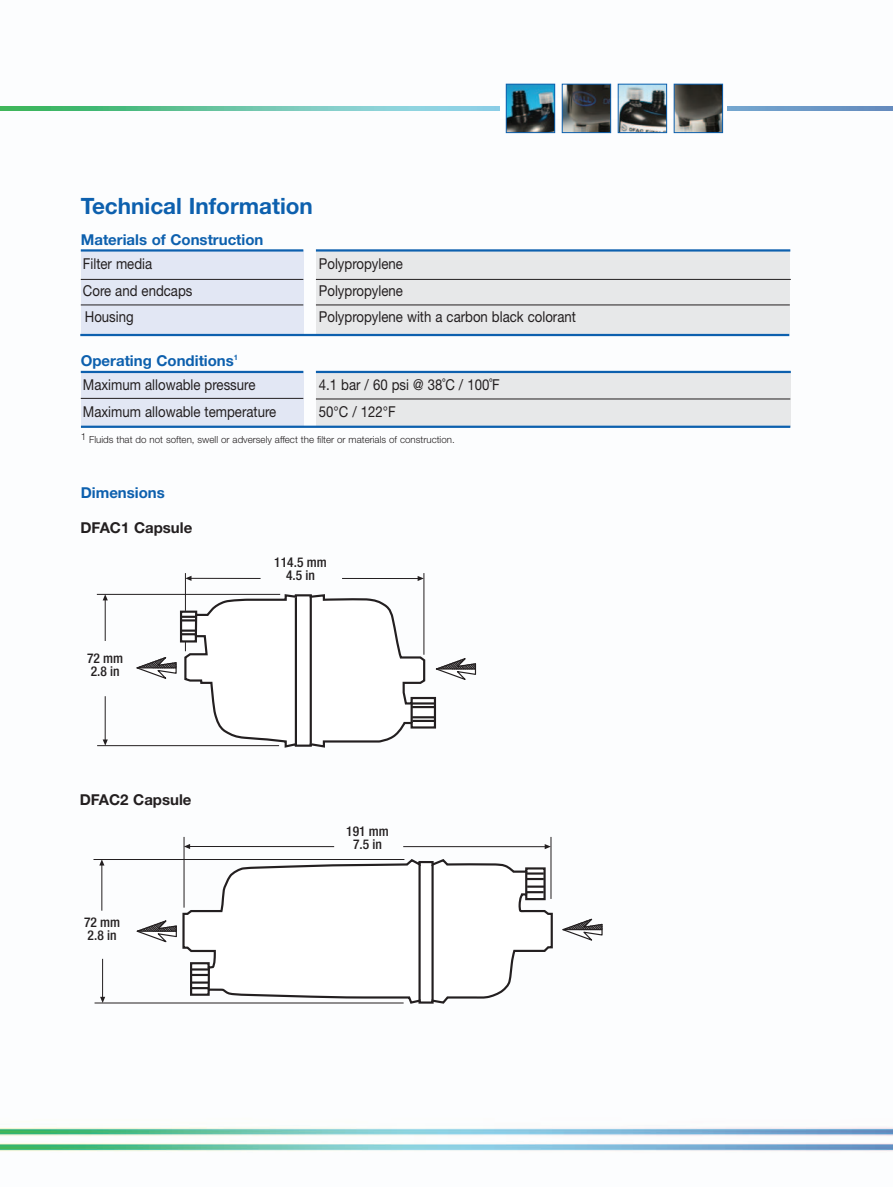
<style>
.page{position:relative;width:893px;height:1187px;background:#fff}
.page>*{position:absolute;margin:0;border:0;box-sizing:border-box;transform-origin:0 0}
.t1{font:700 22.5px "Helvetica Neue LT Std";color:#0d60ae}
.t2{font:15px/24.5px "Helvetica Neue LT Std";color:#231f20;scale:.88 1}
.t3{font:700 15px "Helvetica Neue LT Std";color:#0d60ae}
.t4{font:700 15px "Helvetica Neue LT Std";color:#231f20}
.t5{font:500 condensed 13.5px/13.5px "Helvetica Neue LT Std";color:#231f20}
.t6{font:300 9.75px "Helvetica Neue LT Std";color:#231f20}
.s1{font-weight:700;color:#0d60ae}
</style>
<div class="page">
<img style="left:0;top:83px;width:893px;height:1069px">
<img style="left:0;top:106px;width:893px;height:5px">
<div style="left:316px;top:372px;width:474px;height:54px;background:#e7e8e9"></div>
<div style="left:81px;top:371px;width:222px;height:55px;background:#e2e7f4"></div>
<hr style="left:81px;top:425px;width:709px;height:3px;background:#0d60ae">
<div style="left:500px;top:98px;width:227px;height:20px;background:linear-gradient(to bottom,#fff,#fff)"></div>
<hr style="left:81px;top:371px;width:222px;height:2px;background:#0d60ae">
<hr style="left:81px;top:398px;width:222px;height:1px;background:#231f20">
<hr style="left:316px;top:371px;width:475px;height:2px;background:#0d60ae">
<hr style="left:316px;top:398px;width:474px;height:1px;background:#231f20">
<div style="left:316px;top:250px;width:474px;height:83px;background:#e7e8e9"></div>
<div style="left:81px;top:250px;width:222px;height:83px;background:#e2e7f4"></div>
<hr style="left:80px;top:334px;width:709px;height:2px;background:#0d60ae">
<hr style="left:81px;top:249px;width:222px;height:2px;background:#0d60ae">
<hr style="left:81px;top:304px;width:222px;height:1px;background:#231f20">
<hr style="left:316px;top:249px;width:474px;height:2px;background:#0d60ae">
<hr style="left:316px;top:304px;width:474px;height:1px;background:#231f20">
<hr style="left:81px;top:279px;width:222px;height:1px;background:#231f20">
<hr style="left:316px;top:279px;width:475px;height:1px;background:#231f20">
<img style="left:564px;top:86px;width:45px;height:45px">
<div style="left:562px;top:84px;width:49px;height:49px;border:1px solid #0d60ae"></div>
<img style="left:620px;top:86px;width:45px;height:45px">
<div style="left:618px;top:84px;width:49px;height:49px;border:1px solid #0d60ae"></div>
<img style="left:676px;top:86px;width:45px;height:45px">
<div style="left:674px;top:84px;width:49px;height:49px;border:1px solid #0d60ae"></div>
<img style="left:508px;top:86px;width:45px;height:45px">
<div style="left:506px;top:84px;width:49px;height:49px;border:1px solid #0d60ae"></div>
<svg style="left:103px;top:595px;width:5px;height:5px"></svg>
<svg style="left:418px;top:576px;width:6px;height:5px"></svg>
<svg style="left:186px;top:575px;width:5px;height:6px"></svg>
<svg style="left:103px;top:739px;width:5px;height:6px"></svg>
<hr style="left:105px;top:599px;width:1px;height:42px;background:#231f20">
<hr style="left:105px;top:696px;width:1px;height:44px;background:#231f20">
<hr style="left:97px;top:594px;width:183px;height:1px;background:#231f20">
<hr style="left:97px;top:745px;width:182px;height:1px;background:#231f20">
<hr style="left:185px;top:573px;width:1px;height:37px;background:#231f20">
<hr style="left:190px;top:578px;width:71px;height:1px;background:#231f20">
<hr style="left:424px;top:573px;width:1px;height:81px;background:#231f20">
<hr style="left:342px;top:578px;width:76px;height:1px;background:#231f20">
<svg style="left:130px;top:593px;width:346px;height:154px"></svg>
<svg style="left:181px;top:857px;width:373px;height:146px"></svg>
<hr style="left:208px;top:966px;width:2px;height:23px;background:#231f20">
<svg style="left:192px;top:968px;width:16px;height:7px"></svg>
<svg style="left:192px;top:981px;width:16px;height:2px"></svg>
<hr style="left:192px;top:986px;width:16px;height:3px;background:#231f20">
<svg style="left:527px;top:872px;width:17px;height:2px"></svg>
<hr style="left:527px;top:877px;width:17px;height:3px;background:#231f20">
<svg style="left:527px;top:885px;width:17px;height:8px"></svg>
<hr style="left:525px;top:870px;width:2px;height:24px;background:#231f20">
<hr style="left:418px;top:864px;width:3px;height:136px;background:#231f20">
<hr style="left:431px;top:864px;width:3px;height:136px;background:#231f20">
<svg style="left:99px;top:860px;width:5px;height:5px"></svg>
<svg style="left:545px;top:844px;width:6px;height:5px"></svg>
<svg style="left:185px;top:843px;width:5px;height:6px"></svg>
<svg style="left:100px;top:996px;width:5px;height:6px"></svg>
<hr style="left:102px;top:864px;width:1px;height:46px;background:#231f20">
<hr style="left:102px;top:958px;width:1px;height:39px;background:#231f20">
<hr style="left:93px;top:859px;width:311px;height:1px;background:#231f20">
<hr style="left:95px;top:1002px;width:309px;height:1px;background:#231f20">
<hr style="left:184px;top:836px;width:1px;height:71px;background:#231f20">
<hr style="left:189px;top:846px;width:145px;height:1px;background:#231f20">
<hr style="left:551px;top:836px;width:1px;height:62px;background:#231f20">
<hr style="left:403px;top:846px;width:142px;height:1px;background:#231f20">
<svg style="left:130px;top:918px;width:48px;height:26px"></svg>
<svg style="left:556px;top:916px;width:47px;height:26px"></svg>
<h1 class="t1" style="left:81px;top:198px;width:234px">Technical Information</h1>
<p class="t3" style="left:81px;top:234px;width:184px">Materials of Construction</p>
<p class="t2" style="left:83px;top:253px;width:80px">Filter media</p>
<p class="t2" style="left:319px;top:253px;width:97px">Polypropylene</p>
<p class="t2" style="left:83px;top:279px;width:126px">Core and endcaps</p>
<p class="t2" style="left:319px;top:279px;width:97px">Polypropylene</p>
<p class="t2" style="left:85px;top:306px;width:57px">Housing</p>
<p class="t2" style="left:319px;top:306px;width:294px">Polypropylene with a carbon black colorant</p>
<p class="t2" style="left:81px;top:349px;width:200px"><span class="s1">Operating Conditions</span><sup>1<br></sup>Maximum allowable pressure</p>
<p class="t2" style="left:319px;top:374px;width:207px">4.1 bar / 60 psi @ 38˚C / 100˚F</p>
<p class="t2" style="left:83px;top:400px;width:221px">Maximum allowable temperature</p>
<p class="t2" style="left:319px;top:400px;width:89px">50°C / 122°F</p>
<p class="t6" style="left:81px;top:436px;width:375px">1 Fluids that do not soften, swell or adversely affect the filter or materials of construction.</p>
<p class="t3" style="left:81px;top:487px;width:86px">Dimensions</p>
<p class="t4" style="left:81px;top:522px;width:113px">DFAC1 Capsule</p>
<p class="t5" style="left:87px;top:652px;width:38px">72 mm<br>2.8 in</p>
<p class="t4" style="left:80px;top:794px;width:113px">DFAC2 Capsule</p>
<p class="t5" style="left:84px;top:916px;width:38px">72 mm<br>2.8 in</p>
<p class="t5" style="left:274px;top:556px;width:54px;text-align:center">114.5 mm<br>4.5 in</p>
<p class="t5" style="left:346px;top:825px;width:44px;text-align:center">191 mm<br>7.5 in</p>
</div>
